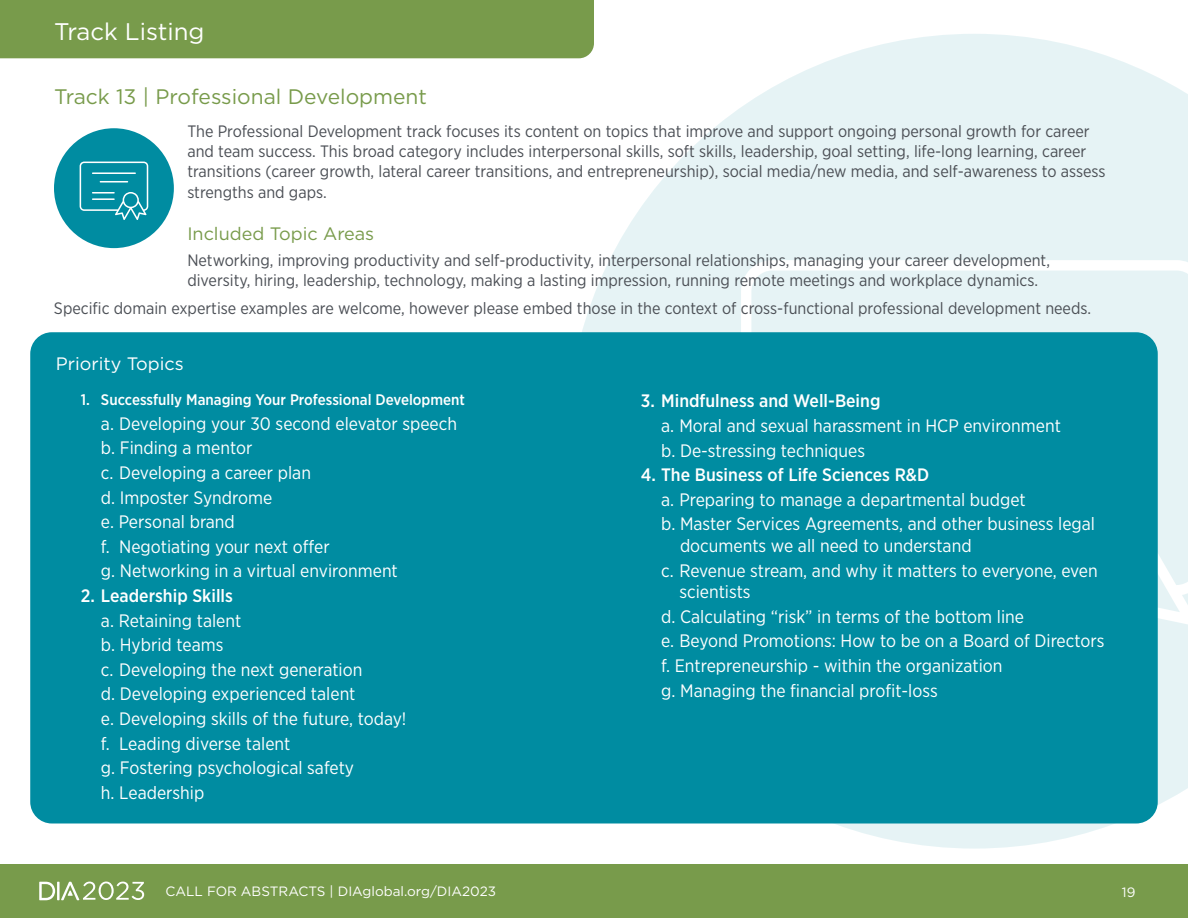
<style>
.page{position:relative;width:1188px;height:918px;background:#fff}
.page>*{position:absolute;margin:0;border:0;box-sizing:border-box;transform-origin:0 0}
.t1{font:24px "Gotham";color:#fff}
.t2{font:21px "Gotham";color:#789b4b}
.t3{font:18px/24.6px "Gotham Narrow";color:#fff}
.t4{font:500 18px "Gotham Narrow";color:#fff}
.t5{font:18px "Gotham";color:#789b4b}
.t6{font:18px "Gotham";color:#fff}
.t7{font:16.5px/20.2px "Gotham Narrow";color:#4b4f55}
.t8{font:500 15.3px "Gotham Narrow";color:#fff}
.t9{font:13.5px "Gotham";color:#fff}
</style>
<div class="page">
<div style="left:0;top:0;width:594px;height:58px;background:#789b4b"></div>
<div style="left:0;top:864px;width:1188px;height:54px;background:#789b4b"></div>
<hr style="left:57px;top:882px;width:3px;height:18px;background:#fff">
<svg style="left:39px;top:882px;width:16px;height:18px"></svg>
<svg style="left:61px;top:882px;width:83px;height:18px"></svg>
<svg style="left:567px;top:34px;width:621px;height:815px;fill:#e6f3f5"></svg>
<svg style="left:741px;top:260px;width:447px;height:398px;fill:#e6f3f5"></svg>
<div style="left:30px;top:332px;width:1128px;height:492px;background:#008ca1;border-radius:22px"></div>
<div style="left:54px;top:128px;width:120px;height:120px;background:#008ca1;border-radius:50%"></div>
<svg style="left:80px;top:162px;width:68px;height:58px"></svg>
<hr style="left:92px;top:172px;width:44px;height:2px;background:#fff">
<hr style="left:92px;top:192px;width:23px;height:2px;background:#fff">
<h1 class="t1" style="left:54px;top:16px;width:152px">Track Listing</h1>
<p class="t2" style="left:54px;top:83px;width:375px">Track 13 | Professional Development</p>
<p class="t7" style="left:187px;top:121px;width:920px">The Professional Development track focuses its content on topics that improve and support ongoing personal growth for career and team success. This broad category includes interpersonal skills, soft skills, leadership, goal setting, life-long learning, career transitions (career growth, lateral career transitions, and entrepreneurship), social media/new media, and self-awareness to assess strengths and gaps.</p>
<p class="t5" style="left:187px;top:222px;width:188px">Included Topic Areas</p>
<p class="t7" style="left:187px;top:250px;width:864px;line-height:19.8px">Networking, improving productivity and self-productivity, interpersonal relationships, managing your career development, diversity, hiring, leadership, technology, making a lasting impression, running remote meetings and workplace dynamics.</p>
<p class="t7" style="left:54px;top:297px;width:1039px">Specific domain expertise examples are welcome, however please embed those in the context of cross-functional professional development needs.</p>
<p class="t6" style="left:56px;top:352px;width:129px">Priority Topics</p>
<p class="t8" style="left:81px;top:390px;width:386px">1. Successfully Managing Your Professional Development</p>
<p class="t3" style="left:101px;top:411px;width:358px">a. Developing your 30 second elevator speech b. Finding a mentor<br>c. Developing a career plan<br>d. Imposter Syndrome<br>e. Personal brand<br>f. Negotiating your next offer<br>g. Networking in a virtual environment</p>
<p class="t4" style="left:81px;top:584px;width:154px">2. Leadership Skills</p>
<p class="t3" style="left:101px;top:608px;width:307px">a. Retaining talent<br>b. Hybrid teams<br>c. Developing the next generation<br>d. Developing experienced talent<br>e. Developing skills of the future, today! f. Leading diverse talent<br>g. Fostering psychological safety<br>h. Leadership</p>
<p class="t4" style="left:641px;top:390px;width:241px">3. Mindfulness and Well-Being</p>
<p class="t3" style="left:661px;top:413px;width:401px">a. Moral and sexual harassment in HCP environment b. De-stressing techniques</p>
<p class="t4" style="left:641px;top:464px;width:290px">4. The Business of Life Sciences R&amp;D</p>
<p class="t3" style="left:661px;top:487px;width:435px">a. Preparing to manage a departmental budget<br>b. Master Services Agreements, and other business legal</p>
<p class="t3" style="left:661px;top:533px;width:438px;text-indent:19px">documents we all need to understand<br>c. Revenue stream, and why it matters to everyone, even</p>
<p class="t3" style="left:661px;top:579px;width:445px;text-indent:18px">scientists<br>d. Calculating “risk” in terms of the bottom line<br>e. Beyond Promotions: How to be on a Board of Directors f. Entrepreneurship - within the organization<br>g. Managing the financial profit-loss</p>
<p class="t9" style="left:166px;top:883px;width:332px">CALL FOR ABSTRACTS | DIAglobal.org/DIA2023</p>
<p class="t9" style="left:1122px;top:883px;width:15px">19</p>
</div>
